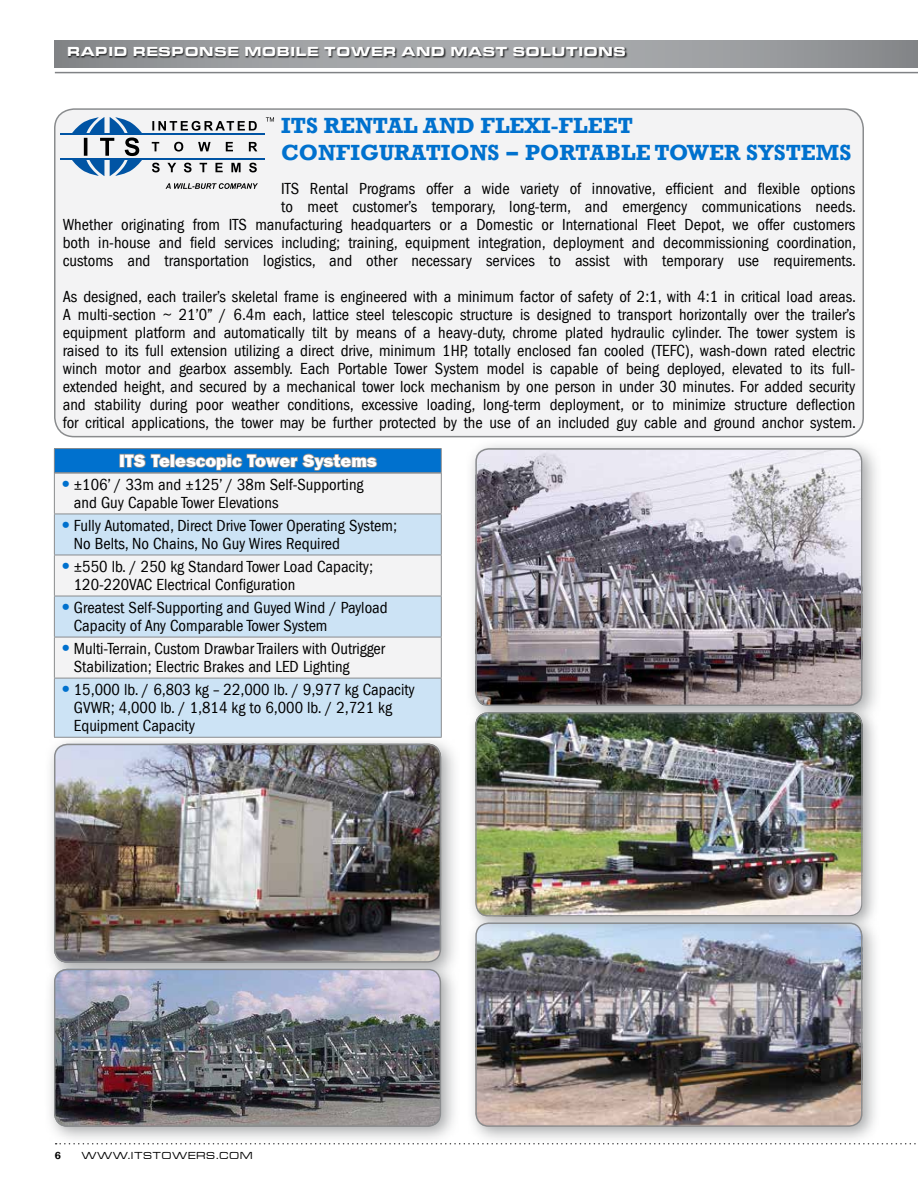
<style>
.page{position:relative;width:918px;height:1188px;background:#fff}
.page>*{position:absolute;margin:0;border:0;box-sizing:border-box;transform-origin:0 0}
.t1{font:700 22.5px/27px "Rockwell";color:#0071ce}
.t2{font:800 18px "ITC Franklin Gothic";color:#fff}
.t3{font:condensed 16.5px/18px "Franklin Gothic LT";color:#000}
.t4{font:700 expanded 13.5px "Microgramma Com";letter-spacing:.1em;color:#fff}
.t5{font:500 expanded 10.5px "Microgramma Com";letter-spacing:.1em;color:#000}
.t6{font:600 10.5px "Franklin Gothic";color:#000}
.s1{font-family:"ITC Franklin Gothic";font-weight:800}
.s2{font-family:"ITC Franklin Gothic";font-weight:800;font-stretch:normal;font-size:18px;color:#0071ce}
</style>
<div class="page">
<svg style="left:55px;top:40px;width:863px;height:28px;background:#9a9c9f"></svg>
<hr style="left:55px;top:72px;width:863px;height:1px;background:#808285">
<div style="left:68px;top:47px;width:559px;height:11px;background:#000;opacity:.75"></div>
<svg style="left:460px;top:1143px;width:456px;height:1px"></svg>
<div style="left:55px;top:109px;width:808px;height:328px;background:#f3f3f4;border-radius:20px"></div>
<div style="left:54px;top:108px;width:810px;height:329px;border:2px solid #8a8c8e;border-radius:20px"></div>
<div style="left:465px;top:913px;width:416px;height:233px;background:#8a8c8e;opacity:.75"></div>
<img style="left:475px;top:933px;width:387px;height:194px">
<div style="left:44px;top:734px;width:416px;height:248px;background:#8a8c8e;opacity:.75"></div>
<img style="left:54px;top:744px;width:387px;height:215px">
<div style="left:44px;top:959px;width:416px;height:187px;background:#8a8c8e;opacity:.75"></div>
<img style="left:54px;top:969px;width:386px;height:158px">
<div style="left:54px;top:969px;width:387px;height:158px;border:1px solid #8a8c8e;border-radius:13px"></div>
<div style="left:467px;top:703px;width:412px;height:230px;background:#8a8c8e;opacity:.75"></div>
<img style="left:475px;top:726px;width:387px;height:190px">
<div style="left:465px;top:438px;width:417px;height:288px;background:#8a8c8e;opacity:.75"></div>
<img style="left:475px;top:450px;width:387px;height:255px">
<div style="left:475px;top:448px;width:387px;height:258px;border:2px solid #8a8c8e;border-radius:13px"></div>
<div style="left:54px;top:449px;width:387px;height:24px;background:#0071ce"></div>
<div style="left:55px;top:474px;width:386px;height:40px;background:#f3f3f4"></div>
<svg style="left:55px;top:515px;width:386px;height:222px;fill:#cce3f5"></svg>
<hr style="left:54px;top:473px;width:1px;height:41px;background:#8a8c8e">
<hr style="left:441px;top:473px;width:1px;height:41px;background:#8a8c8e">
<hr style="left:54px;top:514px;width:388px;height:1px;background:#8a8c8e">
<hr style="left:54px;top:514px;width:1px;height:41px;background:#8a8c8e">
<hr style="left:441px;top:514px;width:1px;height:41px;background:#8a8c8e">
<hr style="left:54px;top:555px;width:388px;height:1px;background:#8a8c8e">
<hr style="left:54px;top:555px;width:1px;height:41px;background:#8a8c8e">
<hr style="left:441px;top:555px;width:1px;height:41px;background:#8a8c8e">
<hr style="left:54px;top:596px;width:388px;height:1px;background:#8a8c8e">
<hr style="left:54px;top:596px;width:1px;height:41px;background:#8a8c8e">
<hr style="left:441px;top:596px;width:1px;height:41px;background:#8a8c8e">
<hr style="left:54px;top:637px;width:388px;height:1px;background:#8a8c8e">
<hr style="left:54px;top:637px;width:1px;height:41px;background:#8a8c8e">
<hr style="left:441px;top:637px;width:1px;height:41px;background:#8a8c8e">
<hr style="left:54px;top:678px;width:388px;height:1px;background:#8a8c8e">
<hr style="left:54px;top:678px;width:1px;height:59px;background:#8a8c8e">
<hr style="left:441px;top:678px;width:1px;height:59px;background:#8a8c8e">
<hr style="left:54px;top:737px;width:388px;height:1px;background:#8a8c8e">
<hr style="left:54px;top:448px;width:388px;height:1px;background:#8a8c8e">
<svg style="left:54px;top:449px;width:1px;height:24px"></svg>
<svg style="left:441px;top:449px;width:1px;height:24px"></svg>
<hr style="left:55px;top:472px;width:386px;height:2px;background:#8a8c8e">
<div style="left:119px;top:454px;width:6px;height:14px;border:2px solid #8a8c8e"></div>
<svg style="left:123px;top:453px;width:255px;height:24px"></svg>
<svg style="left:152px;top:163px;width:105px;height:9px"></svg>
<svg style="left:152px;top:142px;width:105px;height:10px"></svg>
<svg style="left:152px;top:121px;width:105px;height:10px"></svg>
<hr style="left:61px;top:158px;width:204px;height:2px;background:#0054a4">
<hr style="left:61px;top:133px;width:204px;height:2px;background:#0054a4">
<svg style="left:72px;top:117px;width:70px;height:59px"></svg>
<svg style="left:166px;top:183px;width:92px;height:6px"></svg>
<svg style="left:266px;top:117px;width:8px;height:5px"></svg>
<p class="t4" style="left:68px;top:43px;width:560px">RAPID RESPONSE MOBILE TOWER AND MAST SOLUTIONS</p>
<h1 class="t1" style="left:281px;top:112px;width:572px">ITS RENTAL AND FLEXI-FLEET<br>CONFIGURATIONS <span class="s1">−</span> PORTABLE TOWER SYSTEMS</h1>
<p class="t3" style="left:63px;top:179px;width:795px;text-align:right">ITS Rental Programs offer a wide variety of innovative, efficient and flexible options<br>to meet customer’s temporary, long-term, and emergency communications needs.<br>Whether originating from ITS manufacturing headquarters or a Domestic or International Fleet Depot, we offer customers both in-house and field services including; training, equipment integration, deployment and decommissioning coordination, customs and transportation logistics, and other necessary services to assist with temporary use requirements.</p>
<p class="t3" style="left:63px;top:288px;width:795px;text-align:justify">As designed, each trailer’s skeletal frame is engineered with a minimum factor of safety of 2:1, with 4:1 in critical load areas.<br>A multi-section ~ 21’0” / 6.4m each, lattice steel telescopic structure is designed to transport horizontally over the trailer’s equipment platform and automatically tilt by means of a heavy-duty, chrome plated hydraulic cylinder. The tower system is raised to its full extension utilizing a direct drive, minimum 1HP, totally enclosed fan cooled (TEFC), wash-down rated electric winch motor and gearbox assembly. Each Portable Tower System model is capable of being deployed, elevated to its full&shy;extended height, and secured by a mechanical tower lock mechanism by one person in under 30 minutes. For added security and stability during poor weather conditions, excessive loading, long-term deployment, or to minimize structure deflection for critical applications, the tower may be further protected by the use of an included guy cable and ground anchor system.</p>
<p class="t2" style="left:119px;top:450px;width:259px">ITS Telescopic Tower Systems</p>
<p class="t3" style="left:74px;top:476px;width:291px;text-indent:-13px"><span class="s2">•</span> ±106’ / 33m and ±125’ / 38m Self-Supporting and Guy Capable Tower Elevations</p>
<p class="t3" style="left:74px;top:517px;width:325px;text-indent:-14px"><span class="s2">•</span> Fully Automated, Direct Drive Tower Operating System;<br>No Belts, No Chains, No Guy Wires Required</p>
<p class="t3" style="left:74px;top:558px;width:301px;text-indent:-14px"><span class="s2">•</span> ±550 lb. / 250 kg Standard Tower Load Capacity;<br>120-220VAC Electrical Configuration</p>
<p class="t3" style="left:74px;top:599px;width:315px;text-indent:-14px"><span class="s2">•</span> Greatest Self-Supporting and Guyed Wind / Payload<br>Capacity of Any Comparable Tower System</p>
<p class="t3" style="left:74px;top:640px;width:313px;text-indent:-14px"><span class="s2">•</span> Multi-Terrain, Custom Drawbar Trailers with Outrigger<br>Stabilization; Electric Brakes and LED Lighting</p>
<p class="t3" style="left:74px;top:681px;width:342px;text-indent:-14px"><span class="s2">•</span> 15,000 lb. / 6,803 kg – 22,000 lb. / 9,977 kg Capacity<br>GVWR; 4,000 lb. / 1,814 kg to 6,000 lb. / 2,721 kg<br>Equipment Capacity</p>
<p class="t6" style="left:55px;top:1149px;width:8px">6</p>
<p class="t5" style="left:82px;top:1149px;width:172px">WWW.ITSTOWERS.COM</p>
</div>
